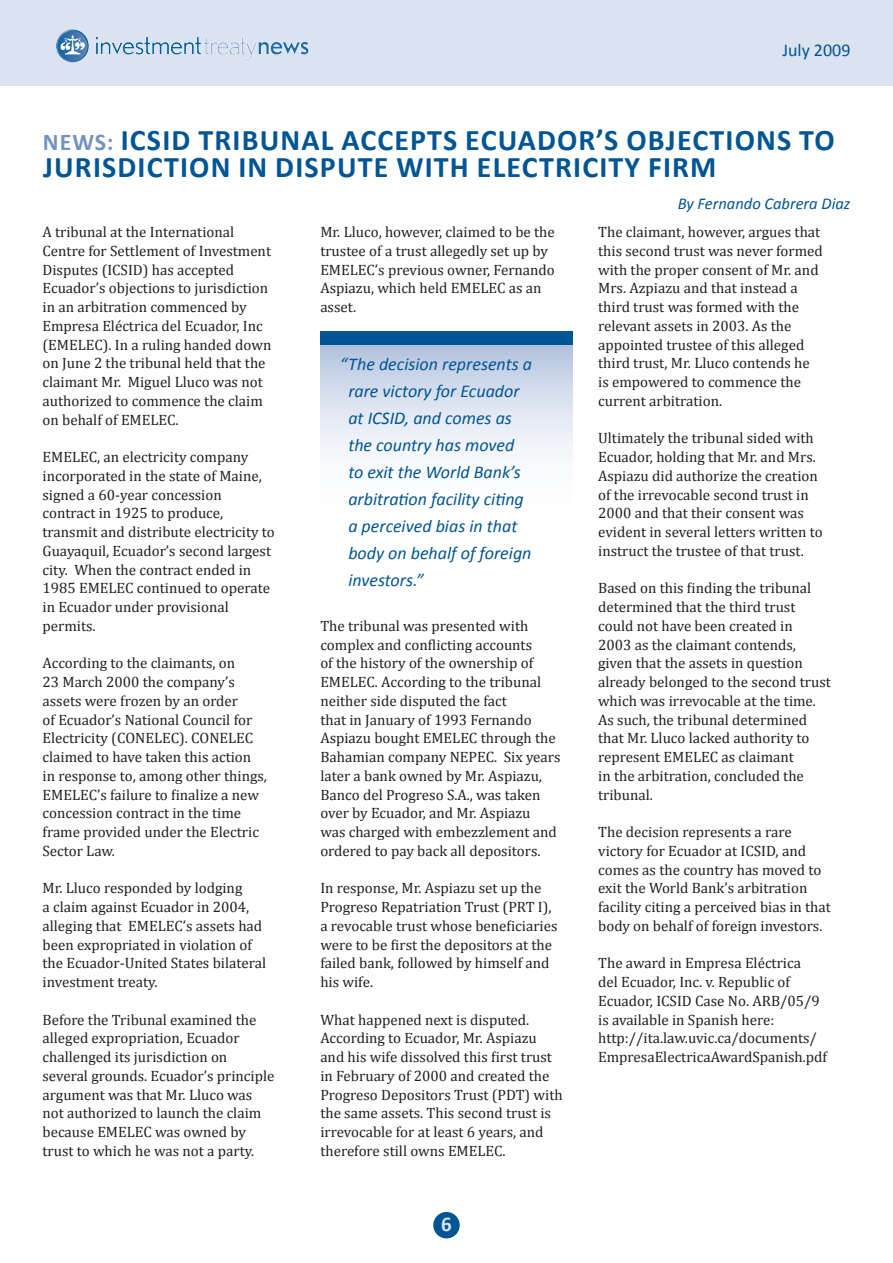
<style>
.page{position:relative;width:893px;height:1263px;background:#fff}
.page>*{position:absolute;margin:0;border:0;box-sizing:border-box;transform-origin:0 0}
.Article_Title{font:700 30px/27px "Calibri";letter-spacing:.04em;color:#005594}
.Page_Number{font:700 21px "Calibri";color:#dce3f0}
.Pullout_quote{font:italic 18px/27px "Calibri";color:#005594}
.t1{font:18px "Calibri";color:#005594}
.Author{font:italic 16.5px "Calibri";color:#005594}
.Body_Copy{font:15px/18.8px "Cambria";color:#231f20}
.s1{font-size:24px;color:#7293c1}
</style>
<div class="page">
<div style="left:320px;top:331px;width:253px;height:202px;background:linear-gradient(to bottom,#bac8e1,#fff)"></div>
<div style="left:320px;top:331px;width:253px;height:14px;background:#005594"></div>
<div style="left:433px;top:1212px;width:27px;height:26px;background:#005594;border-radius:50%"></div>
<div style="left:0;top:0;width:893px;height:85px;background:#dce3f0"></div>
<img style="left:56px;top:29px;width:33px;height:33px">
<p class="t1" style="left:782px;top:39px;width:70px">July 2009</p>
<p class="Article_Title" style="left:43px;top:125px;width:793px"><span class="s1">NEWS:</span> ICSID TRIBUNAL ACCEPTS ECUADOR’S OBJECTIONS TO<br>JURISDICTION IN DISPUTE WITH ELECTRICITY FIRM</p>
<p class="Body_Copy" style="left:43px;top:222px;width:230px">A tribunal at the International<br>Centre for Settlement of Investment<br>Disputes (ICSID) has accepted<br>Ecuador’s objections to jurisdiction in an arbitration commenced by<br>Empresa Eléctrica del Ecuador, Inc (EMELEC). In a ruling handed down on June 2 the tribunal held that the claimant Mr. Miguel Lluco was not authorized to commence the claim on behalf of EMELEC.</p>
<p class="Body_Copy" style="left:43px;top:447px;width:234px">EMELEC, an electricity company incorporated in the state of Maine, signed a 60-year concession contract in 1925 to produce, transmit and distribute electricity to<br>Guayaquil, Ecuador’s second largest city. When the contract ended in<br>1985 EMELEC continued to operate in Ecuador under provisional permits.</p>
<p class="Body_Copy" style="left:43px;top:654px;width:226px">According to the claimants, on<br>23 March 2000 the company’s assets were frozen by an order<br>of Ecuador’s National Council for<br>Electricity (CONELEC). CONELEC claimed to have taken this action in response to, among other things,<br>EMELEC’s failure to finalize a new concession contract in the time frame provided under the Electric<br>Sector Law.</p>
<p class="Body_Copy" style="left:43px;top:879px;width:225px">Mr. Lluco responded by lodging<br>a claim against Ecuador in 2004, alleging that EMELEC’s assets had been expropriated in violation of the Ecuador-United States bilateral investment treaty.</p>
<p class="Body_Copy" style="left:43px;top:1010px;width:233px">Before the Tribunal examined the alleged expropriation, Ecuador challenged its jurisdiction on several grounds. Ecuador’s principle argument was that Mr. Lluco was not authorized to launch the claim because EMELEC was owned by trust to which he was not a party.</p>
<p class="Author" style="left:678px;top:193px;width:174px">By Fernando Cabrera Diaz</p>
<p class="Body_Copy" style="left:320px;top:222px;width:236px">Mr. Lluco, however, claimed to be the trustee of a trust allegedly set up by<br>EMELEC’s previous owner, Fernando<br>Aspiazu, which held EMELEC as an asset.</p>
<p class="Body_Copy" style="left:598px;top:222px;width:226px">The claimant, however, argues that this second trust was never formed with the proper consent of Mr. and<br>Mrs. Azpiazu and that instead a third trust was formed with the relevant assets in 2003. As the appointed trustee of this alleged third trust, Mr. Lluco contends he is empowered to commence the current arbitration.</p>
<p class="Body_Copy" style="left:598px;top:429px;width:226px">Ultimately the tribunal sided with Ecuador, holding that Mr. and Mrs.<br>Aspiazu did authorize the creation of the irrevocable second trust in 2000 and that their consent was evident in several letters written to instruct the trustee of that trust.</p>
<p class="Body_Copy" style="left:598px;top:579px;width:234px">Based on this finding the tribunal determined that the third trust could not have been created in<br>2003 as the claimant contends, given that the assets in question already belonged to the second trust which was irrevocable at the time.<br>As such, the tribunal determined that Mr. Lluco lacked authority to represent EMELEC as claimant<br>in the arbitration, concluded the tribunal.</p>
<p class="Body_Copy" style="left:598px;top:822px;width:234px">The decision represents a rare victory for Ecuador at ICSID, and comes as the country has moved to exit the World Bank’s arbitration facility citing a perceived bias in that body on behalf of foreign investors.</p>
<p class="Body_Copy" style="left:598px;top:954px;width:231px">The award in Empresa Eléctrica<br>del Ecuador, Inc. v. Republic of Ecuador, ICSID Case No. ARB/05/9 is available in Spanish here: http://ita.law.uvic.ca/documents/ EmpresaElectricaAwardSpanish.pdf</p>
<p class="Pullout_quote" style="left:348px;top:349px;width:185px;text-indent:-9px">“The decision represents a rare victory for Ecuador at ICSID, and comes as the country has moved to exit the World Bank’s arbitration facility citing a perceived bias in that body on behalf of foreign investors.”</p>
<p class="Body_Copy" style="left:320px;top:616px;width:242px">The tribunal was presented with complex and conflicting accounts<br>of the history of the ownership of EMELEC. According to the tribunal neither side disputed the fact<br>that in January of 1993 Fernando Aspiazu bought EMELEC through the Bahamian company NEPEC. Six years later a bank owned by Mr. Aspiazu, Banco del Progreso S.A., was taken over by Ecuador, and Mr. Aspiazu<br>was charged with embezzlement and ordered to pay back all depositors.</p>
<p class="Body_Copy" style="left:320px;top:879px;width:239px">In response, Mr. Aspiazu set up the<br>Progreso Repatriation Trust (PRT I), a revocable trust whose beneficiaries were to be first the depositors at the failed bank, followed by himself and his wife.</p>
<p class="Body_Copy" style="left:320px;top:1010px;width:244px">What happened next is disputed.<br>According to Ecuador, Mr. Aspiazu and his wife dissolved this first trust in February of 2000 and created the Progreso Depositors Trust (PDT) with the same assets. This second trust is irrevocable for at least 6 years, and therefore still owns EMELEC.</p>
<p class="Page_Number" style="left:441px;top:1211px;width:12px">6</p>
</div>
